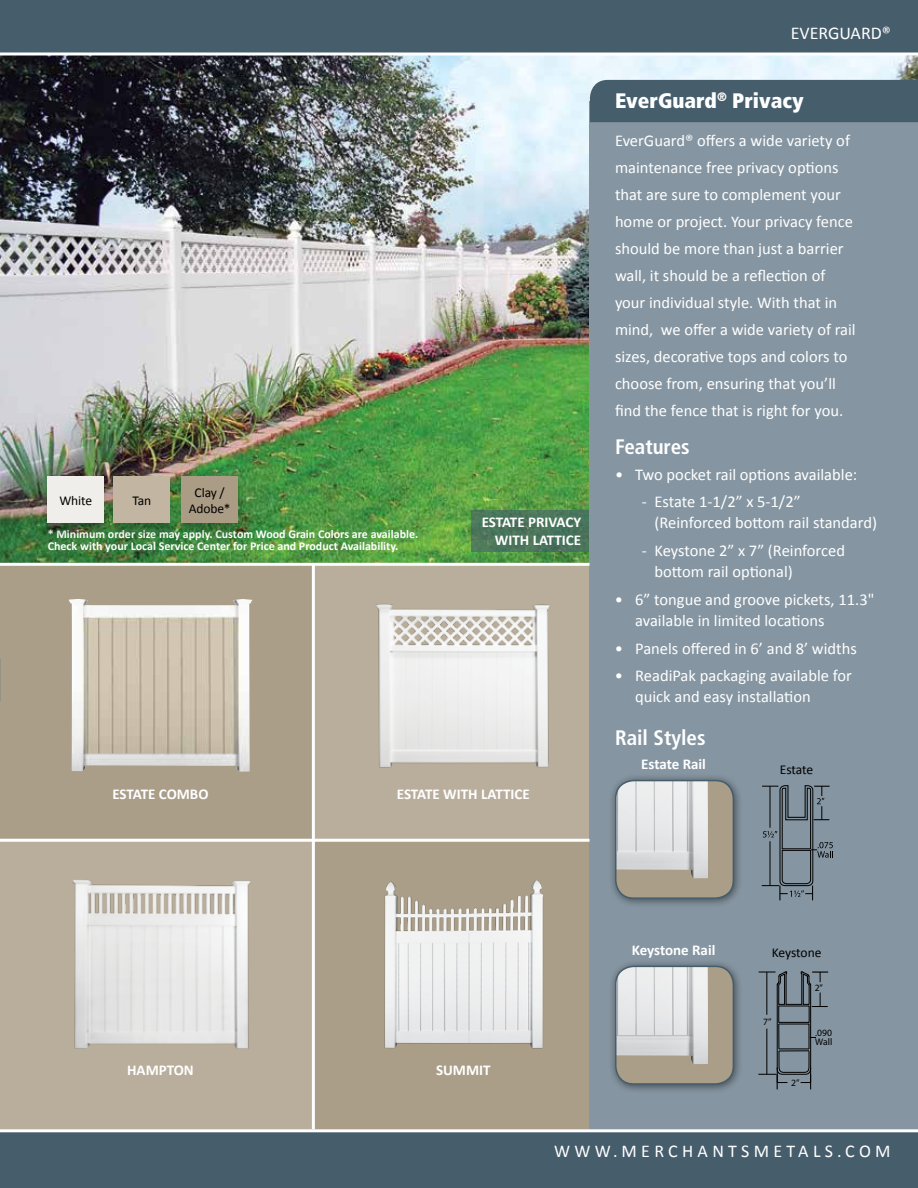
<style>
.page{position:relative;width:918px;height:1188px;background:#fff}
.page>*{position:absolute;margin:0;border:0;box-sizing:border-box;transform-origin:0 0}
.t1{font:700 condensed 21px "Frutiger";color:#fff}
.t2{font:900 condensed 21px "Frutiger";color:#fff}
.t3{font:18px "Calibri";letter-spacing:.24em;color:#fff}
.t4{font:18px "Calibri";color:#fff}
.t5{font:16.5px/27px "Calibri";color:#fff}
.t6{font:700 15px/18px "Calibri";color:#fff;text-align:right}
.t7{font:13.5px/16.2px "Calibri";letter-spacing:-.01em;color:#000;text-align:center}
.t8{font:700 12px/12px "Calibri";color:#fff}
.t9{font:9.6px/9.6px "Myriad Pro";color:#000}
</style>
<div class="page">
<div style="left:0;top:555px;width:312px;height:285px;background:#aa9e89"></div>
<div style="left:312px;top:840px;width:296px;height:294px;background:#aa9e89"></div>
<div style="left:312px;top:555px;width:296px;height:285px;background:#b9ae9c"></div>
<div style="left:0;top:840px;width:312px;height:294px;background:#b9ae9c"></div>
<img style="left:0;top:56px;width:918px;height:507px">
<div style="left:471px;top:510px;width:128px;height:42px;background:#4a755b"></div>
<div style="left:590px;top:101px;width:328px;height:1044px;background:#8595a1"></div>
<div style="left:590px;top:80px;width:328px;height:42px;background:#465d6c"></div>
<img style="left:69px;top:599px;width:183px;height:173px">
<img style="left:376px;top:604px;width:174px;height:164px">
<img style="left:72px;top:880px;width:179px;height:169px">
<img style="left:384px;top:880px;width:159px;height:169px">
<hr style="left:0;top:839px;width:590px;height:3px;background:#fff">
<hr style="left:0;top:563px;width:590px;height:3px;background:#fff">
<div style="left:39px;top:475px;width:72px;height:63px;background:#000;opacity:.26"></div>
<div style="left:47px;top:477px;width:56px;height:46px;background:#efeeeb"></div>
<div style="left:105px;top:475px;width:73px;height:63px;background:#000;opacity:.26"></div>
<div style="left:113px;top:477px;width:57px;height:46px;background:#c2b5a1"></div>
<div style="left:173px;top:475px;width:73px;height:63px;background:#000;opacity:.26"></div>
<div style="left:181px;top:477px;width:56px;height:46px;background:#ab9c85"></div>
<hr style="left:312px;top:564px;width:3px;height:565px;background:#fff">
<svg style="left:762px;top:785px;width:71px;height:115px"></svg>
<div style="left:608px;top:773px;width:136px;height:135px;background:#000;opacity:.5"></div>
<div style="left:616px;top:781px;width:117px;height:117px;background:#aa9e89;border-radius:18px"></div>
<img style="left:616px;top:781px;width:92px;height:97px">
<div style="left:615px;top:780px;width:119px;height:119px;border:2px solid #465d6c;border-radius:18px"></div>
<hr style="left:767px;top:972px;width:1px;height:43px;background:#000">
<svg style="left:758px;top:1024px;width:58px;height:65px"></svg>
<div style="left:779px;top:1006px;width:30px;height:17px;border:1px solid #000"></div>
<hr style="left:810px;top:985px;width:1px;height:97px;background:#000">
<hr style="left:777px;top:985px;width:1px;height:97px;background:#000">
<svg style="left:759px;top:972px;width:69px;height:35px"></svg>
<hr style="left:779px;top:1049px;width:30px;height:1px;background:#000">
<div style="left:608px;top:959px;width:136px;height:135px;background:#000;opacity:.5"></div>
<div style="left:616px;top:966px;width:117px;height:118px;background:#aa9e89;border-radius:18px"></div>
<img style="left:616px;top:966px;width:92px;height:98px">
<div style="left:615px;top:966px;width:119px;height:119px;border:2px solid #465d6c;border-radius:18px"></div>
<div style="left:0;top:1132px;width:918px;height:56px;background:#465d6c"></div>
<div style="left:0;top:0;width:918px;height:54px;background:#465d6c"></div>
<svg style="left:0;top:52px;width:918px;height:4px"></svg>
<hr style="left:0;top:1129px;width:918px;height:3px;background:#fff">
<svg style="left:0;top:659px;width:1px;height:42px"></svg>
<p class="t4" style="left:791px;top:22px;width:102px">EVERGUARD®</p>
<p class="t7" style="left:59px;top:492px;width:34px">White</p>
<p class="t7" style="left:133px;top:492px;width:20px">Tan</p>
<p class="t7" style="left:189px;top:484px;width:43px">Clay /<br>Adobe*</p>
<p class="t8" style="left:48px;top:528px;width:372px">* Minimum order size may apply. Custom Wood Grain Colors are available.<br>Check with your Local Service Center for Price and Product Availability.</p>
<p class="t6" style="left:482px;top:513px;width:101px">ESTATE PRIVACY<br>WITH LATTICE</p>
<p class="t6" style="left:112px;top:785px;width:98px">ESTATE COMBO</p>
<p class="t6" style="left:397px;top:785px;width:134px">ESTATE WITH LATTICE</p>
<p class="t2" style="left:615px;top:88px;width:190px">EverGuard<sup>®</sup> Privacy</p>
<p class="t5" style="left:615px;top:127px;width:242px">EverGuard® offers a wide variety of maintenance free privacy options that are sure to complement your home or project. Your privacy fence should be more than just a barrier wall, it should be a reflection of your individual style. With that in mind, we offer a wide variety of rail sizes, decorative tops and colors to choose from, ensuring that you’ll find the fence that is right for you.</p>
<p class="t1" style="left:615px;top:434px;width:76px">Features</p>
<p class="t5" style="left:615px;top:461px;width:244px">• Two pocket rail options available:</p>
<p class="t5" style="left:655px;top:491px;width:224px;line-height:21px;text-indent:-13px">- Estate 1-1/2” x 5-1/2” (Reinforced bottom rail standard)</p>
<p class="t5" style="left:655px;top:540px;width:192px;line-height:21px;text-indent:-13px">- Keystone 2” x 7” (Reinforced bottom rail optional)</p>
<p class="t5" style="left:635px;top:589px;width:241px;line-height:21px;text-indent:-20px">• 6” tongue and groove pickets, 11.3" available in limited locations</p>
<p class="t5" style="left:615px;top:635px;width:243px">• Panels offered in 6’ and 8’ widths</p>
<p class="t5" style="left:635px;top:665px;width:218px;line-height:21px;text-indent:-20px">• ReadiPak packaging available for quick and easy installation</p>
<p class="t1" style="left:615px;top:726px;width:92px">Rail Styles</p>
<p class="t6" style="left:641px;top:755px;width:66px">Estate Rail</p>
<p class="t7" style="left:780px;top:761px;width:35px">Estate</p>
<p class="t6" style="left:127px;top:1061px;width:68px">HAMPTON</p>
<p class="t6" style="left:436px;top:1061px;width:56px">SUMMIT</p>
<p class="t6" style="left:632px;top:941px;width:85px">Keystone Rail</p>
<p class="t7" style="left:772px;top:944px;width:51px">Keystone</p>
<p class="t9" style="left:763px;top:1017px;width:10px">7”</p>
<p class="t9" style="left:791px;top:1078px;width:10px">2”</p>
<p class="t9" style="left:815px;top:982px;width:10px">2”</p>
<p class="t9" style="left:815px;top:1028px;width:18px">.090<br>Wall</p>
<p class="t3" style="left:554px;top:1140px;width:338px">WWW.MERCHANTSMETALS.COM</p>
</div>
